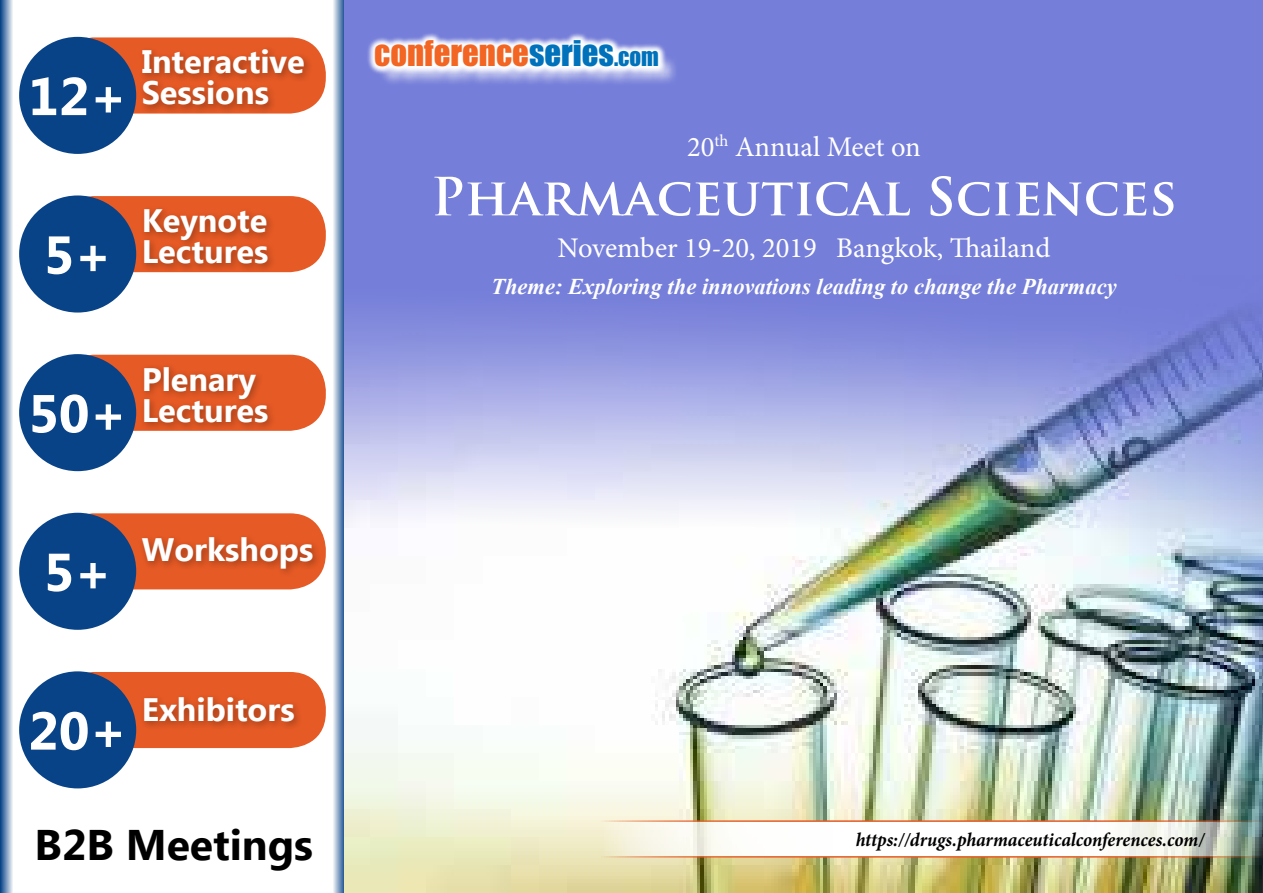
<style>
.page{position:relative;width:1263px;height:893px;background:#fff}
.page>*{position:absolute;margin:0;border:0;box-sizing:border-box;transform-origin:0 0}
.t1{font:700 53.25px "Ebrima";color:#fff}
.t2{font:700 51.15px "Trajan Pro";color:#fff}
.t3{font:700 42.75px "Ebrima";color:#000}
.t4{font:32.7px "Impact";color:#f26522}
.t5{font:700 32.4px/30.9px "Ebrima";color:#fff}
.t6{font:28.5px "Minion Pro";color:#fff}
.t7{font:italic 700 22.5px "Times New Roman";color:#fff}
.t8{font:italic 700 19.5px "Minion Pro";letter-spacing:-.005em;color:#000;scale:.95 1}
.s1{color:#0072bc}
.s2{font-size:22.95px;color:#0072bc}
</style>
<div class="page">
<div style="left:58px;top:37px;width:268px;height:77px;background:#e65a25;border-radius:36px"></div>
<div style="left:19px;top:37px;width:117px;height:117px;background:#084388;border-radius:50%"></div>
<div style="left:138px;top:45px;width:176px;height:70px;background:#000;opacity:.3"></div>
<div style="left:58px;top:196px;width:268px;height:76px;background:#e65a25;border-radius:36px"></div>
<div style="left:19px;top:195px;width:117px;height:118px;background:#084388;border-radius:50%"></div>
<div style="left:140px;top:205px;width:137px;height:68px;background:#000;opacity:.3"></div>
<div style="left:58px;top:355px;width:268px;height:76px;background:#e65a25;border-radius:36px"></div>
<div style="left:19px;top:354px;width:117px;height:117px;background:#084388;border-radius:50%"></div>
<div style="left:140px;top:362px;width:137px;height:70px;background:#000;opacity:.3"></div>
<div style="left:58px;top:513px;width:268px;height:76px;background:#e65a25;border-radius:36px"></div>
<div style="left:19px;top:513px;width:117px;height:117px;background:#084388;border-radius:50%"></div>
<div style="left:138px;top:533px;width:184px;height:45px;background:#000;opacity:.3"></div>
<div style="left:58px;top:672px;width:268px;height:76px;background:#e65a25;border-radius:36px"></div>
<div style="left:19px;top:671px;width:117px;height:117px;background:#084388;border-radius:50%"></div>
<div style="left:140px;top:693px;width:164px;height:38px;background:#000;opacity:.3"></div>
<svg style="left:0;top:0;width:13px;height:893px;background:#7a99be"></svg>
<svg style="left:333px;top:0;width:12px;height:893px;background:#8da8c8"></svg>
<div style="left:345px;top:0;width:918px;height:893px;background:#757ed9"></div>
<img style="left:345px;top:310px;width:918px;height:583px">
<div style="left:378px;top:44px;width:301px;height:43px;background:#fff;opacity:.75"></div>
<svg style="left:368px;top:33px;width:299px;height:43px;fill:#f8f9fd"></svg>
<svg style="left:597px;top:820px;width:666px;height:38px;background:#efe7dd"></svg>
<h1 class="t1" style="left:28px;top:57px;width:100px">12+</h1>
<p class="t5" style="left:142px;top:48px;width:165px">Interactive<br>Sessions</p>
<h1 class="t1" style="left:44px;top:215px;width:70px">5+</h1>
<p class="t5" style="left:142px;top:207px;width:128px">Keynote<br>Lectures</p>
<h1 class="t1" style="left:28px;top:374px;width:100px">50+</h1>
<p class="t5" style="left:142px;top:365px;width:128px">Plenary<br>Lectures</p>
<h1 class="t1" style="left:44px;top:532px;width:70px">5+</h1>
<p class="t5" style="left:142px;top:536px;width:173px">Workshops</p>
<h1 class="t1" style="left:28px;top:691px;width:100px">20+</h1>
<p class="t5" style="left:142px;top:696px;width:154px">Exhibitors</p>
<h3 class="t3" style="left:35px;top:813px;width:280px">B2B Meetings</h3>
<p class="t4" style="left:374px;top:28px;width:286px">CONFERENCE<span class="s1">SERIES</span><span class="s2">.COM</span></p>
<p class="t6" style="left:687px;top:127px;width:235px">20<sup>th</sup> Annual Meet on</p>
<h2 class="t2" style="left:431px;top:165px;width:747px">Pharmaceutical Sciences</h2>
<p class="t6" style="left:558px;top:229px;width:494px">November 19-20, 2019 Bangkok, Thailand</p>
<p class="t7" style="left:491px;top:271px;width:627px">Theme: Exploring the innovations leading to change the Pharmacy</p>
<p class="t8" style="left:856px;top:826px;width:368px">https://drugs.pharmaceuticalconferences.com/</p>
</div>
